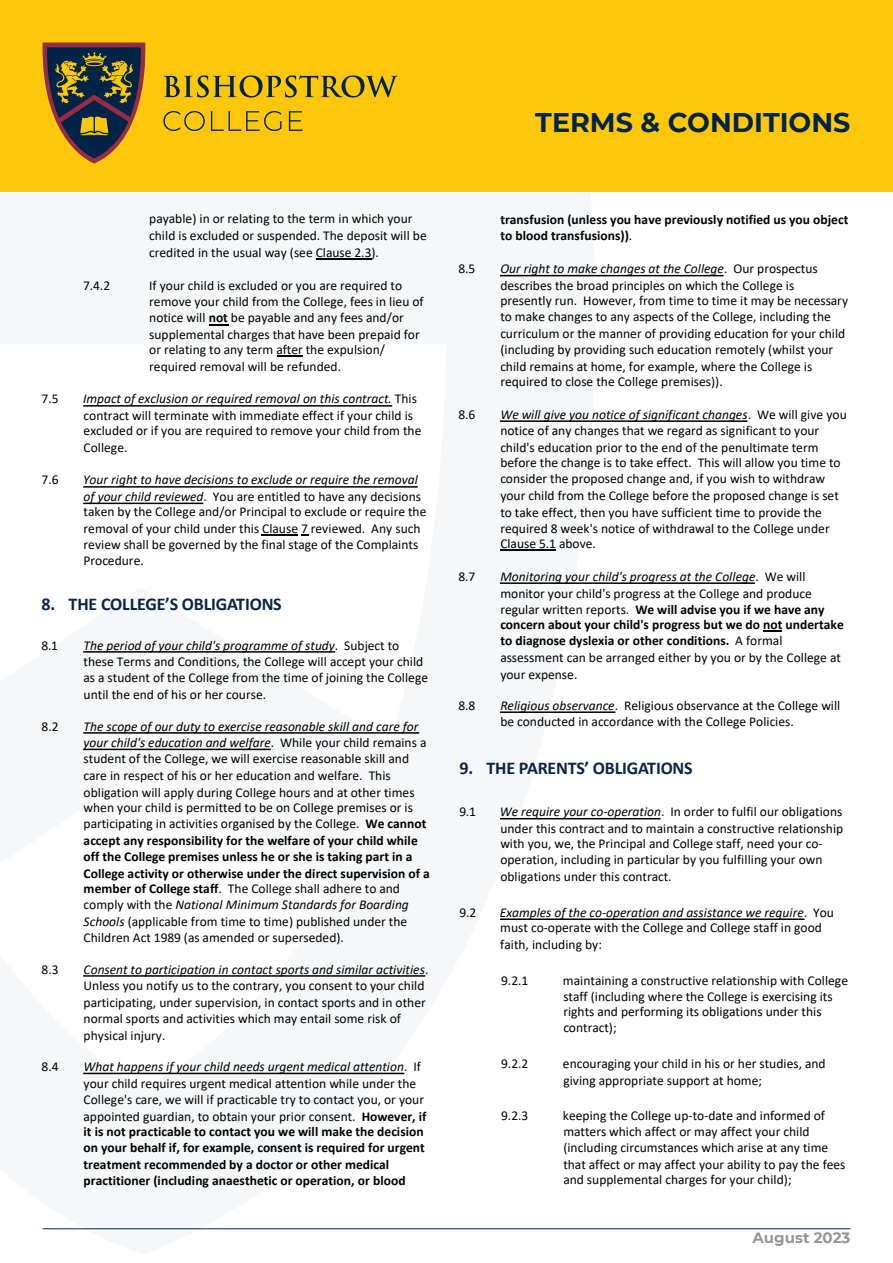
<style>
.page{position:relative;width:893px;height:1263px;background:#fff}
.page>*{position:absolute;margin:0;border:0;box-sizing:border-box;transform-origin:0 0}
.t1{font:700 27px "Montserrat";color:#002447}
.t2{font:700 18px "Calibri";letter-spacing:-.01em;color:#0c2545}
.t3{font:700 15px "Montserrat";color:#939598}
.t4{font:13.5px/16.5px "Calibri";color:#000001}
.t5{font:700 13.5px/16.5px "Calibri";letter-spacing:.005em;color:#000001}
.t6{font:italic 13.5px/16.5px "Calibri";color:#000001}
.s1{font-weight:700}
.s2{font-style:italic}
.s3{font-style:normal}
.s4{font-weight:400}
</style>
<div class="page">
<hr style="left:43px;top:1228px;width:807px;height:1px;background:#002447">
<div style="left:0;top:0;width:893px;height:191px;background:#fec70c"></div>
<hr style="left:316px;top:258px;width:55px;height:2px;background:#000001">
<hr style="left:209px;top:324px;width:20px;height:2px;background:#000001">
<svg style="left:277px;top:356px;width:25px;height:1px"></svg>
<svg style="left:83px;top:405px;width:309px;height:2px"></svg>
<svg style="left:83px;top:486px;width:335px;height:2px"></svg>
<svg style="left:83px;top:503px;width:120px;height:1px"></svg>
<hr style="left:262px;top:534px;width:36px;height:2px;background:#000001">
<svg style="left:301px;top:534px;width:7px;height:2px"></svg>
<svg style="left:83px;top:651px;width:252px;height:2px"></svg>
<svg style="left:83px;top:732px;width:336px;height:2px"></svg>
<svg style="left:83px;top:749px;width:188px;height:1px"></svg>
<svg style="left:83px;top:975px;width:342px;height:2px"></svg>
<svg style="left:83px;top:1073px;width:321px;height:1px"></svg>
<svg style="left:500px;top:275px;width:223px;height:1px"></svg>
<svg style="left:500px;top:420px;width:247px;height:2px"></svg>
<hr style="left:500px;top:549px;width:55px;height:2px;background:#000001">
<svg style="left:500px;top:582px;width:255px;height:2px"></svg>
<svg style="left:764px;top:630px;width:18px;height:2px"></svg>
<svg style="left:500px;top:711px;width:115px;height:2px"></svg>
<svg style="left:500px;top:818px;width:160px;height:1px"></svg>
<svg style="left:500px;top:918px;width:304px;height:2px"></svg>
<svg style="left:43px;top:43px;width:103px;height:120px"></svg>
<svg style="left:164px;top:75px;width:234px;height:23px"></svg>
<svg style="left:163px;top:111px;width:139px;height:20px"></svg>
<h1 class="t1" style="left:535px;top:103px;width:317px">TERMS &amp; CONDITIONS</h1>
<p class="t4" style="left:149px;top:210px;width:279px">payable) in or relating to the term in which your child is excluded or suspended. The deposit will be credited in the usual way (see Clause 2.3).</p>
<p class="t4" style="left:83px;top:277px;width:29px">7.4.2</p>
<p class="t4" style="left:149px;top:277px;width:276px">If your child is excluded or you are required to remove your child from the College, fees in lieu of notice will <span class="s1">not</span> be payable and any fees and/or supplemental charges that have been prepaid for</p>
<p class="t4" style="left:149px;top:341px;width:237px">or relating to any term after the expulsion/ required removal will be refunded.</p>
<p class="t4" style="left:42px;top:390px;width:18px">7.5</p>
<p class="t4" style="left:83px;top:390px;width:335px"><span class="s2">Impact of exclusion or required removal on this contract.</span> This contract will terminate with immediate effect if your child is</p>
<p class="t4" style="left:84px;top:422px;width:339px">excluded or if you are required to remove your child from the<br>College.</p>
<p class="t4" style="left:42px;top:471px;width:18px">7.6</p>
<p class="t6" style="left:83px;top:471px;width:340px">Your right to have decisions to exclude or require the removal of your child reviewed<span class="s3">. You are entitled to have any decisions</span></p>
<p class="t4" style="left:84px;top:503px;width:344px">taken by the College and/or Principal to exclude or require the removal of your child under this Clause 7 reviewed. Any such review shall be governed by the final stage of the Complaints Procedure.</p>
<h2 class="t2" style="left:42px;top:592px;width:242px">8. THE COLLEGE’S OBLIGATIONS</h2>
<p class="t4" style="left:42px;top:637px;width:18px">8.1</p>
<p class="t4" style="left:84px;top:637px;width:346px"><span class="s2">The period of your child's programme of study</span>. Subject to these Terms and Conditions, the College will accept your child as a student of the College from the time of joining the College until the end of his or her course.</p>
<p class="t4" style="left:42px;top:718px;width:18px">8.2</p>
<p class="t4" style="left:84px;top:718px;width:344px"><span class="s2">The scope of our duty to exercise reasonable skill and care for your child's education and welfare</span>. While your child remains a student of the College, we will exercise reasonable skill and care in respect of his or her education and welfare. This obligation will apply during College hours and at other times</p>
<p class="t5" style="left:84px;top:799px;width:348px"><span class="s4">when your child is permitted to be on College premises or is participating in activities organised by the College.</span> We cannot accept any responsibility for the welfare of your child while off the College premises unless he or she is taking part in a College activity or otherwise under the direct supervision of a</p>
<p class="t4" style="left:84px;top:880px;width:327px"><span class="s1">member of College staff</span>. The College shall adhere to and comply with the <span class="s2">National Minimum Standards for Boarding Schools</span> (applicable from time to time) published under the Children Act 1989 (as amended or superseded).</p>
<p class="t4" style="left:42px;top:961px;width:18px">8.3</p>
<p class="t4" style="left:84px;top:961px;width:346px"><span class="s2">Consent to participation in contact sports and similar activities</span>.<br>Unless you notify us to the contrary, you consent to your child participating, under supervision, in contact sports and in other normal sports and activities which may entail some risk of physical injury.</p>
<p class="t4" style="left:42px;top:1058px;width:18px">8.4</p>
<p class="t4" style="left:84px;top:1058px;width:344px"><span class="s2">What happens if your child needs urgent medical attention</span>. If your child requires urgent medical attention while under the College's care, we will if practicable try to contact you, or your appointed guardian, to obtain your prior consent. <span class="s1">However, if</span></p>
<p class="t5" style="left:84px;top:1123px;width:343px">it is not practicable to contact you we will make the decision on your behalf if, for example, consent is required for urgent treatment recommended by a doctor or other medical practitioner (including anaesthetic or operation, or blood</p>
<p class="t5" style="left:500px;top:211px;width:349px">transfusion (unless you have previously notified us you object to blood transfusions))<span class="s4">.</span></p>
<p class="t4" style="left:458px;top:260px;width:18px">8.5</p>
<p class="t4" style="left:500px;top:260px;width:319px"><span class="s2">Our right to make changes at the College</span>. Our prospectus describes the broad principles on which the College is</p>
<p class="t4" style="left:500px;top:292px;width:349px">presently run. However, from time to time it may be necessary to make changes to any aspects of the College, including the curriculum or the manner of providing education for your child (including by providing such education remotely (whilst your child remains at home, for example, where the College is</p>
<p class="t4" style="left:500px;top:373px;width:224px">required to close the College premises)).</p>
<p class="t4" style="left:458px;top:406px;width:18px">8.6</p>
<p class="t4" style="left:500px;top:406px;width:348px"><span class="s2">We will give you notice of significant changes</span>. We will give you notice of any changes that we regard as significant to your child's education prior to the end of the penultimate term</p>
<p class="t4" style="left:500px;top:454px;width:342px">before the change is to take effect. This will allow you time to consider the proposed change and, if you wish to withdraw your child from the College before the proposed change is set to take effect, then you have sufficient time to provide the required 8 week's notice of withdrawal to the College under</p>
<p class="t4" style="left:500px;top:535px;width:97px">Clause 5.1 above.</p>
<p class="t4" style="left:458px;top:568px;width:18px">8.7</p>
<p class="t4" style="left:500px;top:568px;width:326px"><span class="s2">Monitoring your child's progress at the College</span>. We will monitor your child's progress at the College and produce regular written reports. <span class="s1">We will advise you if we have any</span></p>
<p class="t5" style="left:500px;top:616px;width:345px">concern about your child's progress but we do not undertake to diagnose dyslexia or other conditions. <span class="s4">A formal assessment can be arranged either by you or by the College at your expense.</span></p>
<p class="t4" style="left:458px;top:697px;width:18px">8.8</p>
<p class="t4" style="left:500px;top:697px;width:341px"><span class="s2">Religious observance</span>. Religious observance at the College will be conducted in accordance with the College Policies.</p>
<h2 class="t2" style="left:459px;top:755px;width:235px">9. THE PARENTS’ OBLIGATIONS</h2>
<p class="t4" style="left:459px;top:803px;width:18px">9.1</p>
<p class="t4" style="left:500px;top:803px;width:345px"><span class="s2">We require your co-operation</span>. In order to fulfil our obligations under this contract and to maintain a constructive relationship</p>
<p class="t4" style="left:500px;top:835px;width:324px;text-align:justify">with you, we, the Principal and College staff, need your co&shy;operation, including in particular by you fulfilling your own obligations under this contract.</p>
<p class="t4" style="left:459px;top:904px;width:18px">9.2</p>
<p class="t4" style="left:500px;top:904px;width:336px;line-height:15.1px"><span class="s2">Examples of the co-operation and assistance we require</span>. You must co-operate with the College and College staff in good</p>
<p class="t4" style="left:500px;top:935px;width:103px">faith, including by:</p>
<p class="t4" style="left:501px;top:971px;width:29px">9.2.1</p>
<p class="t4" style="left:563px;top:971px;width:287px">maintaining a constructive relationship with College staff (including where the College is exercising its</p>
<p class="t4" style="left:563px;top:1003px;width:260px">rights and performing its obligations under this contract);</p>
<p class="t4" style="left:501px;top:1055px;width:29px">9.2.2</p>
<p class="t4" style="left:563px;top:1055px;width:264px">encouraging your child in his or her studies, and giving appropriate support at home;</p>
<p class="t4" style="left:501px;top:1106px;width:29px">9.2.3</p>
<p class="t4" style="left:563px;top:1106px;width:284px">keeping the College up-to-date and informed of matters which affect or may affect your child (including circumstances which arise at any time that affect or may affect your ability to pay the fees</p>
<p class="t4" style="left:563px;top:1171px;width:230px">and supplemental charges for your child);</p>
<p class="t3" style="left:753px;top:1227px;width:99px">August 2023</p>
</div>
